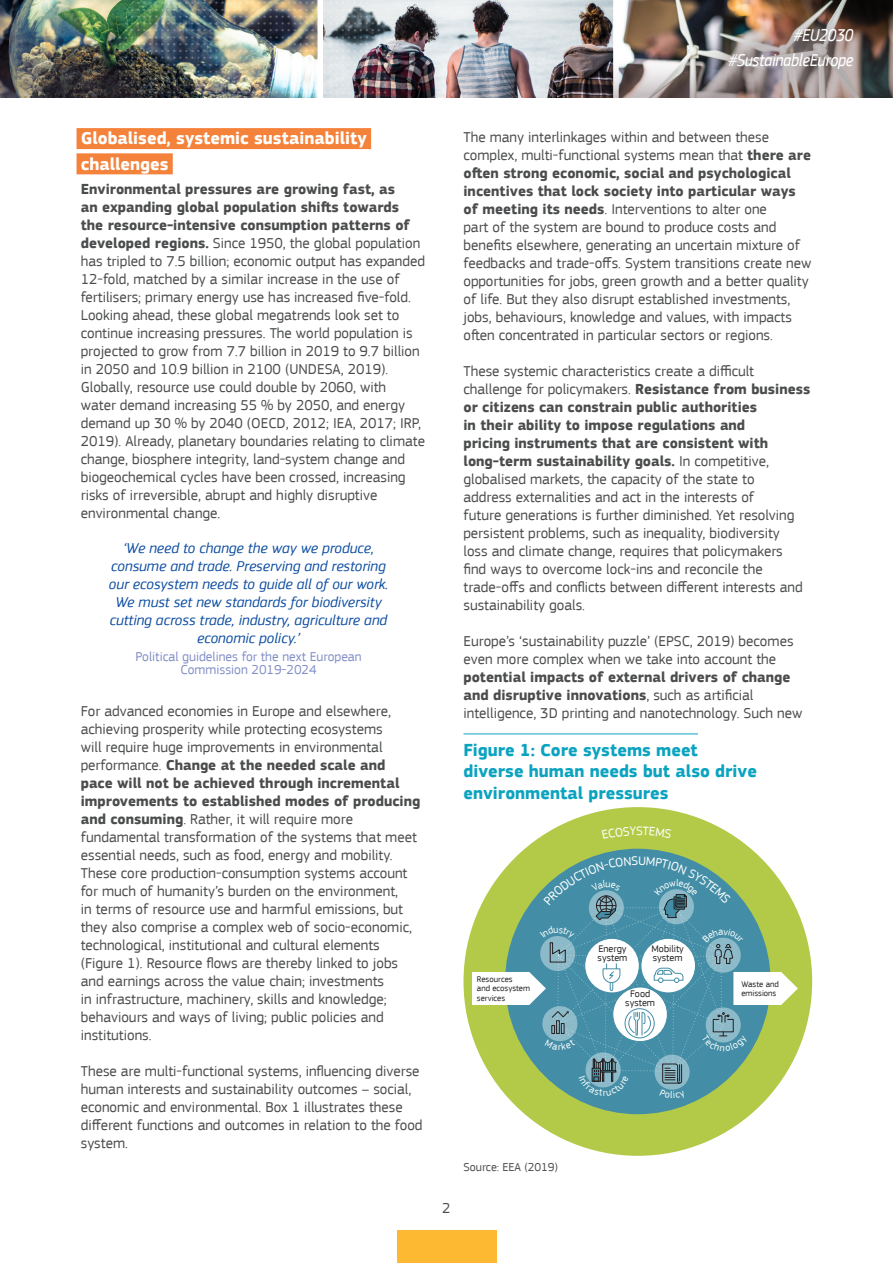
<style>
.page{position:relative;width:893px;height:1263px;background:#fff}
.page>*{position:absolute;margin:0;border:0;box-sizing:border-box;transform-origin:0 0}
.Graph_title{font:700 18px/21.6px "EC Square Sans Pro";color:#0ba3c0}
.TITLE_1{font:700 18px "EC Square Sans Pro";color:#fff}
.t1{font:italic 18px/25.5px "EC Square Sans Cond Pro";color:#fff;text-align:right}
.BODY_TEXT{font:15px/18px "EC Square Sans Pro";color:#4b4c4d}
.quote1{font:italic 15px/18px "EC Square Sans Pro";color:#0d4da1;text-align:center}
.quote2{font:13.5px/13.5px "EC Square Sans Pro";color:#838fc7;text-align:center}
.Graph_footnotes{font:12px "EC Square Sans Pro";color:#4b4c4d}
.t2{font:10.05px/8.6px "EC Square Sans Pro";color:#231f20}
.t3{font:8.55px/9.4px "EC Square Sans Pro";color:#231f20}
.s1{font-weight:700}
</style>
<div class="page">
<svg style="left:622px;top:0;width:44px;height:52px;background:#937760"></svg>
<img style="left:666px;top:0;width:227px;height:98px">
<img style="left:0;top:0;width:317px;height:27px">
<img style="left:317px;top:0;width:297px;height:98px">
<img style="left:115px;top:2px;width:275px;height:96px">
<img style="left:0;top:27px;width:198px;height:71px">
<img style="left:499px;top:50px;width:317px;height:316px;border-radius:50%">
<div style="left:0;top:99px;width:893px;height:407px;background:#fff"></div>
<div style="left:397px;top:1230px;width:99px;height:33px;background:#fdb931"></div>
<div style="left:77px;top:128px;width:294px;height:21px;background:#f4823b"></div>
<div style="left:77px;top:153px;width:96px;height:21px;background:#f4823b"></div>
<div style="left:463px;top:807px;width:349px;height:349px;background:#b3ca49;border-radius:50%"></div>
<div style="left:505px;top:849px;width:266px;height:265px;background:#438ea6;border-radius:50%"></div>
<hr style="left:463px;top:733px;width:235px;height:1px;background:#0ba3c0">
<svg style="left:472px;top:856px;width:326px;height:242px"></svg>
<p class="t1" style="left:728px;top:22px;width:126px">#EU2030 #SustainableEurope</p>
<p class="TITLE_1" style="left:81px;top:128px;width:288px">Globalised, systemic sustainability</p>
<p class="TITLE_1" style="left:81px;top:153px;width:89px">challenges</p>
<p class="BODY_TEXT" style="left:81px;top:180px;width:346px"><span class="s1">Environmental pressures are growing fast, as<br>an expanding global population shifts towards the resource-intensive consumption patterns of developed regions.</span> Since 1950, the global population has tripled to 7.5 billion; economic output has expanded 12-fold, matched by a similar increase in the use of fertilisers; primary energy use has increased five-fold.<br>Looking ahead, these global megatrends look set to continue increasing pressures. The world population is projected to grow from 7.7 billion in 2019 to 9.7 billion in 2050 and 10.9 billion in 2100 (UNDESA, 2019).<br>Globally, resource use could double by 2060, with water demand increasing 55 % by 2050, and energy demand up 30 % by 2040 (OECD, 2012; IEA, 2017; IRP, 2019). Already, planetary boundaries relating to climate change, biosphere integrity, land-system change and biogeochemical cycles have been crossed, increasing risks of irreversible, abrupt and highly disruptive environmental change.</p>
<p class="quote1" style="left:109px;top:539px;width:281px">‘We need to change the way we produce, consume and trade. Preserving and restoring our ecosystem needs to guide all of our work.<br>We must set new standards for biodiversity cutting across trade, industry, agriculture and economic policy.’</p>
<p class="quote2" style="left:135px;top:649px;width:228px">Political guidelines for the next European<br>Commission 2019-2024</p>
<p class="BODY_TEXT" style="left:81px;top:702px;width:341px">For advanced economies in Europe and elsewhere, achieving prosperity while protecting ecosystems<br>will require huge improvements in environmental performance. <span class="s1">Change at the needed scale and pace will not be achieved through incremental improvements to established modes of producing and consuming</span>. Rather, it will require more fundamental transformation of the systems that meet essential needs, such as food, energy and mobility.</p>
<p class="BODY_TEXT" style="left:81px;top:864px;width:333px">These core production-consumption systems account for much of humanity’s burden on the environment, in terms of resource use and harmful emissions, but they also comprise a complex web of socio-economic, technological, institutional and cultural elements (Figure 1). Resource flows are thereby linked to jobs and earnings across the value chain; investments<br>in infrastructure, machinery, skills and knowledge; behaviours and ways of living; public policies and institutions.</p>
<p class="BODY_TEXT" style="left:81px;top:1062px;width:343px">These are multi-functional systems, influencing diverse human interests and sustainability outcomes – social, economic and environmental. Box 1 illustrates these different functions and outcomes in relation to the food system.</p>
<p class="BODY_TEXT" style="left:463px;top:128px;width:349px">The many interlinkages within and between these complex, multi-functional systems mean that <span class="s1">there are often strong economic, social and psychological incentives that lock society into particular ways of meeting its needs</span>. Interventions to alter one<br>part of the system are bound to produce costs and benefits elsewhere, generating an uncertain mixture of feedbacks and trade-offs. System transitions create new opportunities for jobs, green growth and a better quality of life. But they also disrupt established investments, jobs, behaviours, knowledge and values, with impacts often concentrated in particular sectors or regions.</p>
<p class="BODY_TEXT" style="left:463px;top:362px;width:348px">These systemic characteristics create a difficult challenge for policymakers. <span class="s1">Resistance from business or citizens can constrain public authorities<br>in their ability to impose regulations and<br>pricing instruments that are consistent with long-term sustainability goals.</span> In competitive, globalised markets, the capacity of the state to<br>address externalities and act in the interests of<br>future generations is further diminished. Yet resolving persistent problems, such as inequality, biodiversity<br>loss and climate change, requires that policymakers<br>find ways to overcome lock-ins and reconcile the trade-offs and conflicts between different interests and sustainability goals.</p>
<p class="BODY_TEXT" style="left:463px;top:632px;width:340px">Europe’s ‘sustainability puzzle’ (EPSC, 2019) becomes even more complex when we take into account the <span class="s1">potential impacts of external drivers of change and disruptive innovations</span>, such as artificial intelligence, 3D printing and nanotechnology. Such new</p>
<p class="Graph_title" style="left:463px;top:739px;width:295px">Figure 1: Core systems meet diverse human needs but also drive environmental pressures</p>
<p class="t2" style="left:651px;top:945px;width:34px">Mobility system</p>
<p class="t2" style="left:598px;top:945px;width:31px">Energy system</p>
<p class="t2" style="left:625px;top:990px;width:31px;text-align:center">Food system</p>
<p class="t3" style="left:477px;top:974px;width:55px">Resources<br>and ecosystem services</p>
<p class="t3" style="left:741px;top:979px;width:39px">Waste and emissions</p>
<p class="BODY_TEXT" style="left:442px;top:1199px;width:10px">2</p>
<p class="Graph_footnotes" style="left:463px;top:1159px;width:96px">Source: EEA (2019)</p>
</div>
